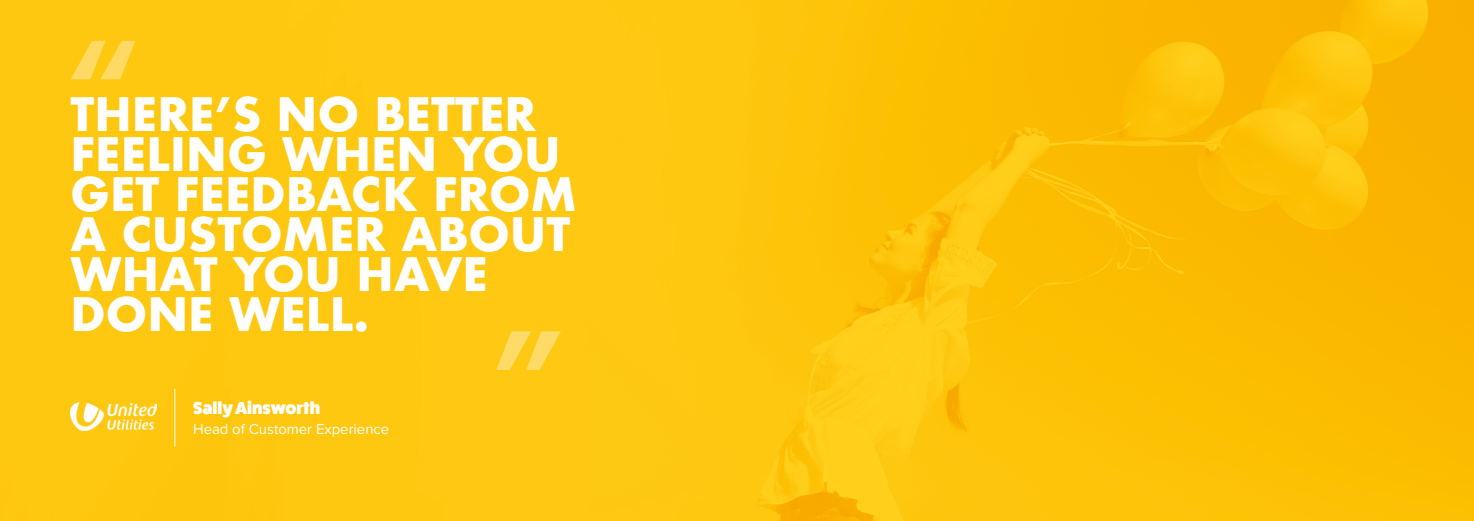
<style>
.page{position:relative;width:1474px;height:521px;background:#fff}
.page>*{position:absolute;margin:0;border:0;box-sizing:border-box;transform-origin:0 0}
.t1{font:700 44.8px/40.2px "Futura";color:#fff}
.t2{font:800 17.5px "Fat Frank";color:#fff}
.t3{font:14.88px "Proxima Nova";color:#fff}
</style>
<div class="page">
<img style="left:0;top:0;width:1473px;height:521px">
<svg style="left:71px;top:41px;width:64px;height:38px;background:#fed03c"></svg>
<svg style="left:496px;top:331px;width:65px;height:39px;background:#fed13d"></svg>
<img style="left:70px;top:402px;width:87px;height:29px">
<hr style="left:174px;top:389px;width:1px;height:57px;background:#fff">
<p class="t1" style="left:71px;top:94px;width:508px">THERE’S NO BETTER<br>FEELING WHEN YOU<br>GET FEEDBACK FROM<br>A CUSTOMER ABOUT<br>WHAT YOU HAVE<br>DONE WELL.</p>
<p class="t2" style="left:193px;top:398px;width:129px">Sally Ainsworth</p>
<p class="t3" style="left:193px;top:420px;width:198px">Head of Customer Experience</p>
</div>
